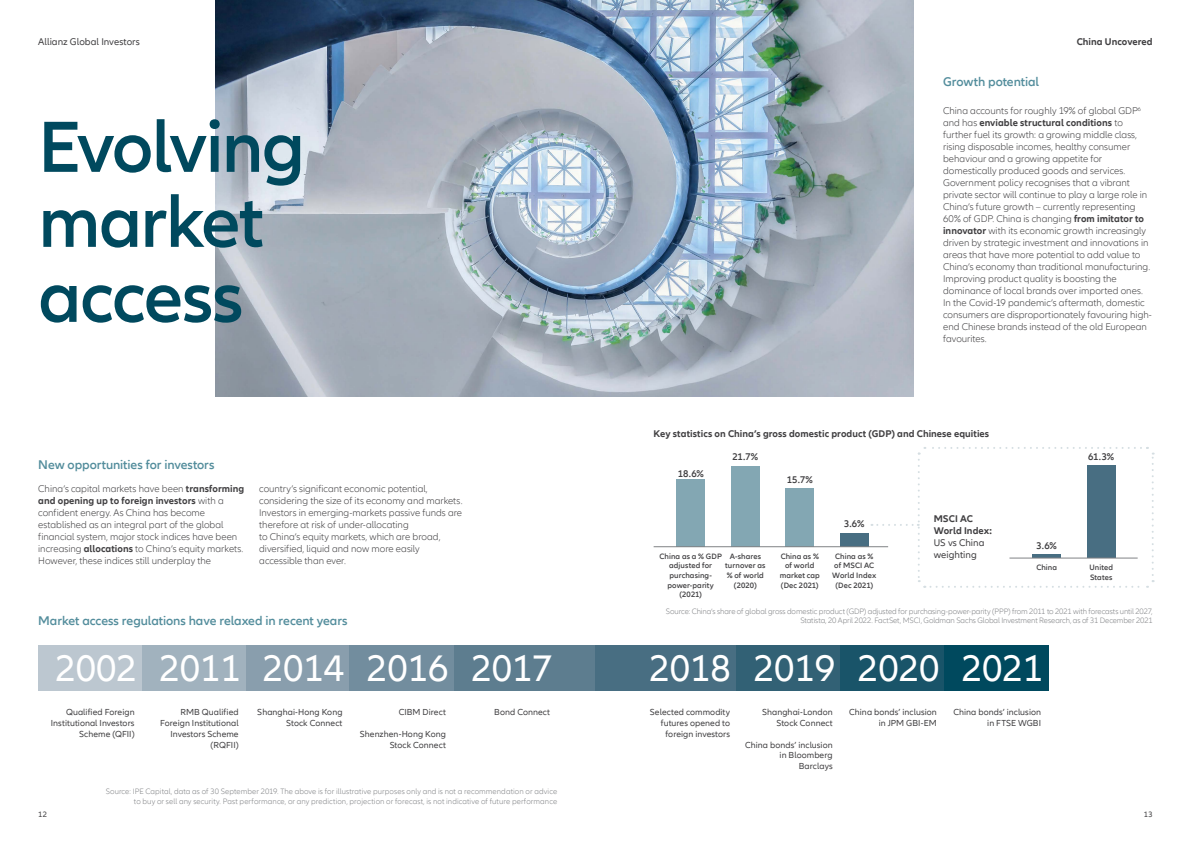
<style>
.page{position:relative;width:1191px;height:842px;background:#fff}
.page>*{position:absolute;margin:0;border:0;box-sizing:border-box;transform-origin:0 0}
.t1{font:600 75px/75px "Allianz Neo";letter-spacing:-.025em;color:#00495e}
.t2{font:38px "Allianz Neo";color:#fff}
.t3{font:600 13px "Allianz Neo";letter-spacing:-.005em;color:#538d9c}
.t4{font:300 10px/12px "Allianz Neo";color:#414042}
.t5{font:700 10px/12px "Allianz Neo";letter-spacing:.005em;color:#414042}
.t6{font:10px/12px "Allianz Neo";color:#414042}
.t7{font:600 10px "Allianz Neo";letter-spacing:-.015em;color:#414042}
.t8{font:9px/10.8px "Allianz Neo";letter-spacing:.01em;color:#414042;text-align:right}
.t9{font:300 8px/9.6px "Allianz Neo";color:#808285;text-align:right}
.t10{font:600 8px/9.6px "Allianz Neo";letter-spacing:.01em;color:#414042;text-align:center}
.t11{font:8px "Allianz Neo";color:#414042}
.s1{font-weight:700}
</style>
<div class="page">
<img style="left:215px;top:0;width:698px;height:397px">
<div style="left:38px;top:646px;width:105px;height:45px;background:#bcc7d0"></div>
<div style="left:142px;top:646px;width:104px;height:45px;background:#a1b2be"></div>
<div style="left:246px;top:646px;width:104px;height:45px;background:#899ead"></div>
<div style="left:350px;top:646px;width:104px;height:45px;background:#728d9e"></div>
<div style="left:454px;top:646px;width:141px;height:45px;background:#5d7d8f"></div>
<div style="left:595px;top:646px;width:141px;height:45px;background:#486e82"></div>
<div style="left:736px;top:646px;width:105px;height:45px;background:#326175"></div>
<div style="left:840px;top:646px;width:105px;height:45px;background:#195469"></div>
<div style="left:944px;top:646px;width:105px;height:45px;background:#00495e"></div>
<div style="left:676px;top:479px;width:29px;height:67px;background:#83a7b3"></div>
<div style="left:731px;top:466px;width:28px;height:80px;background:#83a7b3"></div>
<div style="left:785px;top:488px;width:29px;height:58px;background:#83a7b3"></div>
<div style="left:840px;top:533px;width:28px;height:13px;background:#486e82"></div>
<hr style="left:653px;top:546px;width:235px;height:1px;background:#808285">
<svg style="left:871px;top:447px;width:283px;height:141px"></svg>
<p class="t6" style="left:38px;top:36px;width:103px">Allianz Global Investors</p>
<p class="t5" style="left:1076px;top:36px;width:77px">China Uncovered</p>
<h1 class="t1" style="left:38px;top:111px;width:268px">Evolving market access</h1>
<h3 class="t3" style="left:38px;top:457px;width:178px">New opportunities for investors</h3>
<p class="t4" style="left:38px;top:483px;width:207px">China’s capital markets have been <span class="s1">transforming and opening up to foreign investors</span> with a confident energy. As China has become established as an integral part of the global financial system, major stock indices have been increasing <span class="s1">allocations</span> to China’s equity markets.<br>However, these indices still underplay the</p>
<p class="t4" style="left:259px;top:482px;width:205px">country’s significant economic potential, considering the size of its economy and markets.<br>Investors in emerging-markets passive funds are therefore at risk of under-allocating<br>to China’s equity markets, which are broad, diversified, liquid and now more easily accessible than ever.</p>
<h3 class="t3" style="left:38px;top:613px;width:311px">Market access regulations have relaxed in recent years</h3>
<h2 class="t2" style="left:55px;top:647px;width:83px">2002</h2>
<p class="t8" style="left:51px;top:707px;width:85px">Qualified Foreign<br>Institutional Investors<br>Scheme (QFII)</p>
<h2 class="t2" style="left:159px;top:647px;width:83px">2011</h2>
<p class="t8" style="left:160px;top:707px;width:80px">RMB Qualified<br>Foreign Institutional<br>Investors Scheme (RQFII)</p>
<h2 class="t2" style="left:263px;top:647px;width:83px">2014</h2>
<p class="t8" style="left:257px;top:707px;width:87px">Shanghai-Hong Kong<br>Stock Connect</p>
<h2 class="t2" style="left:367px;top:647px;width:83px">2016</h2>
<p class="t8" style="left:399px;top:707px;width:49px">CIBM Direct</p>
<p class="t8" style="left:360px;top:729px;width:88px">Shenzhen-Hong Kong<br>Stock Connect</p>
<h2 class="t2" style="left:471px;top:647px;width:83px">2017</h2>
<p class="t8" style="left:494px;top:707px;width:57px">Bond Connect</p>
<p class="t9" style="left:106px;top:787px;width:453px">Source: IPE Capital, data as of 30 September 2019. The above is for illustrative purposes only and is not a recommendation or advice to buy or sell any security. Past performance, or any prediction, projection or forecast, is not indicative of future performance</p>
<h3 class="t3" style="left:943px;top:75px;width:97px">Growth potential</h3>
<p class="t4" style="left:943px;top:105px;width:210px">China accounts for roughly 19% of global GDP<sup>6 </sup>and has <span class="s1">enviable structural conditions</span> to further fuel its growth: a growing middle class, rising disposable incomes, healthy consumer behaviour and a growing appetite for domestically produced goods and services.<br>Government policy recognises that a vibrant private sector will continue to play a large role in China’s future growth – currently representing 60% of GDP. China is changing <span class="s1">from imitator to innovator</span> with its economic growth increasingly driven by strategic investment and innovations in areas that have more potential to add value to China’s economy than traditional manufacturing.<br>Improving product quality is boosting the dominance of local brands over imported ones.<br>In the Covid-19 pandemic’s aftermath, domestic consumers are disproportionately favouring high&shy;end Chinese brands instead of the old European favourites.</p>
<p class="t5" style="left:653px;top:428px;width:337px">Key statistics on China’s gross domestic product (GDP) and Chinese equities</p>
<p class="t7" style="left:678px;top:467px;width:27px">18.6%</p>
<p class="t7" style="left:732px;top:451px;width:27px">21.7%</p>
<p class="t7" style="left:787px;top:474px;width:27px">15.7%</p>
<p class="t7" style="left:1088px;top:451px;width:28px">61.3%</p>
<p class="t5" style="left:933px;top:513px;width:60px">MSCI AC<br>World Index:</p>
<p class="t6" style="left:933px;top:537px;width:52px">US vs China weighting</p>
<p class="t7" style="left:1036px;top:540px;width:22px">3.6%</p>
<p class="t10" style="left:1036px;top:563px;width:22px">China</p>
<p class="t7" style="left:844px;top:518px;width:22px">3.6%</p>
<p class="t10" style="left:832px;top:551px;width:45px">China as % of MSCI AC<br>World Index (Dec 2021)</p>
<p class="t10" style="left:659px;top:551px;width:64px">China as a % GDP adjusted for purchasing&shy;power-parity (2021)</p>
<p class="t10" style="left:725px;top:551px;width:42px">A-shares turnover as % of world (2020)</p>
<p class="t10" style="left:779px;top:551px;width:42px">China as % of world market cap (Dec 2021)</p>
<p class="t10" style="left:1089px;top:563px;width:25px;text-align:left">United<br>States</p>
<p class="t9" style="left:666px;top:606px;width:488px">Source: China’s share of global gross domestic product (GDP) adjusted for purchasing-power-parity (PPP) from 2011 to 2021 with forecasts until 2027,<br>Statista, 20 April 2022. FactSet, MSCI, Goldman Sachs Global Investment Research, as of 31 December 2021</p>
<h2 class="t2" style="left:649px;top:647px;width:83px">2018</h2>
<p class="t8" style="left:650px;top:707px;width:82px">Selected commodity futures opened to foreign investors</p>
<h2 class="t2" style="left:753px;top:647px;width:83px">2019</h2>
<p class="t8" style="left:762px;top:707px;width:72px">Shanghai-London<br>Stock Connect</p>
<p class="t8" style="left:745px;top:739px;width:89px">China bonds’ inclusion in Bloomberg<br>Barclays</p>
<h2 class="t2" style="left:858px;top:647px;width:83px">2020</h2>
<p class="t8" style="left:849px;top:707px;width:89px">China bonds’ inclusion in JPM GBI-EM</p>
<h2 class="t2" style="left:961px;top:647px;width:83px">2021</h2>
<p class="t8" style="left:953px;top:707px;width:89px">China bonds’ inclusion in FTSE WGBI</p>
<p class="t11" style="left:38px;top:810px;width:10px">12</p>
<p class="t11" style="left:1143px;top:810px;width:10px">13</p>
</div>
